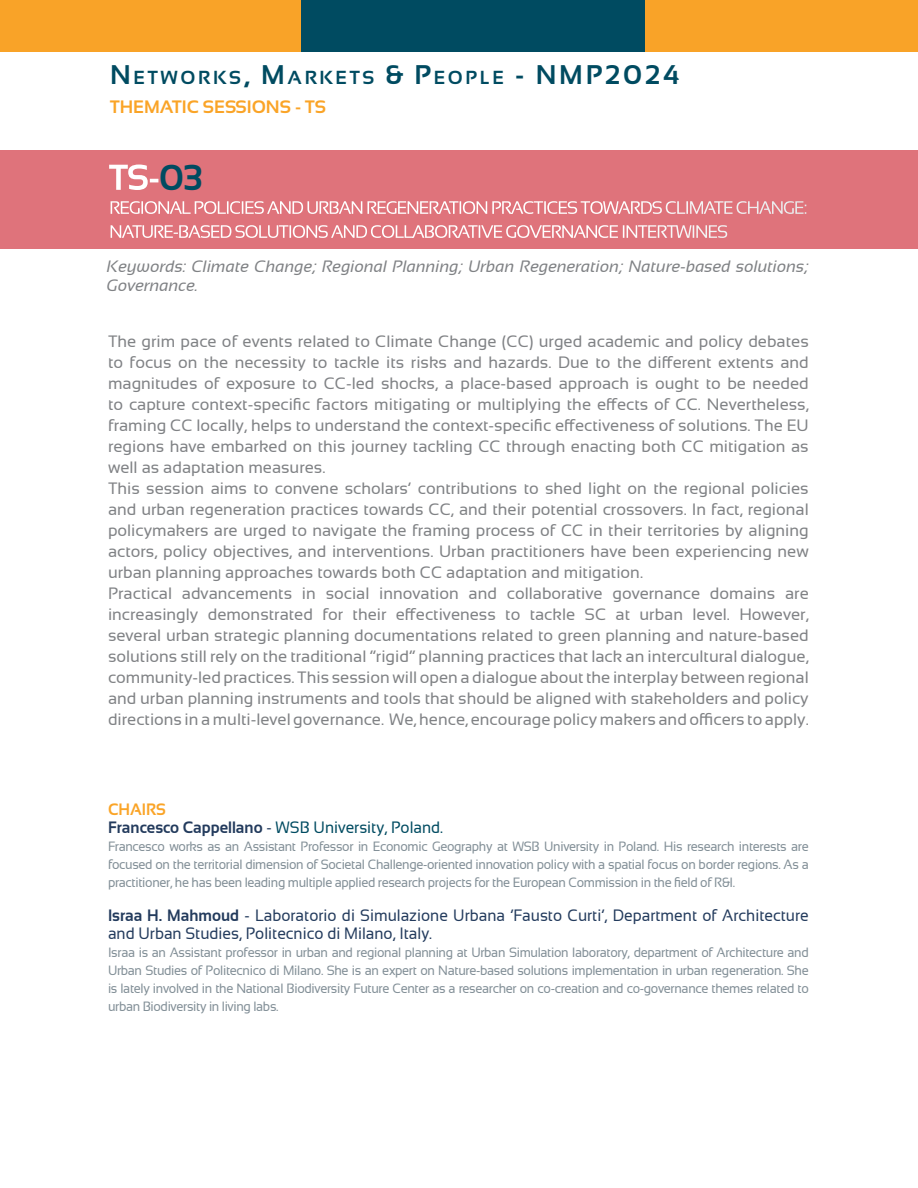
<style>
.page{position:relative;width:918px;height:1188px;background:#fff}
.page>*{position:absolute;margin:0;border:0;box-sizing:border-box;transform-origin:0 0}
.t1{font:700 36px "Sansation";color:#fff}
.t2{font:700 18.9px "Sansation";letter-spacing:.145em;color:#004b61}
.t3{font:18px/24px "Sansation";letter-spacing:-.06em;color:#fff}
.t4{font:700 18px "Sansation";color:#faa427}
.t5{font:16.5px/21px "Sansation";color:#808285;text-align:justify}
.t6{font:16.5px/18px "Sansation";color:#233b5d;scale:.94 1}
.t7{font:italic 16.5px/19.5px "Sansation";color:#808285}
.t8{font:16.5px "Sansation";color:#004b61;scale:.94 1}
.t9{font:700 16.5px "Sansation";color:#faa427;scale:.94 1}
.t10{font:13.5px/18px "Sansation";letter-spacing:-.025em;color:#828f97;text-align:justify;scale:.94 1}
.s1{font-size:27px}
.s2{color:#004b61}
.s3{font-weight:700;color:#233b5d}
.s4{color:#233b5d}
.s5{font-weight:700}
</style>
<div class="page">
<div style="left:0;top:150px;width:918px;height:98px;background:#df737b"></div>
<div style="left:0;top:0;width:302px;height:52px;background:#f9a328"></div>
<div style="left:301px;top:0;width:347px;height:52px;background:#004b61"></div>
<div style="left:645px;top:0;width:273px;height:52px;background:#f9a328"></div>
<p class="t2" style="left:110px;top:67px;width:571px"><span class="s1">N</span>ETWORKS<span class="s1">, M</span>ARKETS <span class="s1">&amp; P</span>EOPLE <span class="s1">- NMP2024</span></p>
<p class="t4" style="left:110px;top:97px;width:217px">THEMATIC SESSIONS - TS</p>
<p class="t1" style="left:109px;top:157px;width:95px">TS-<span class="s2">03</span></p>
<p class="t3" style="left:109px;top:196px;width:700px">REGIONAL POLICIES AND URBAN REGENERATION PRACTICES TOWARDS CLIMATE CHANGE:<br>NATURE-BASED SOLUTIONS AND COLLABORATIVE GOVERNANCE INTERTWINES</p>
<p class="t7" style="left:107px;top:257px;width:703px">Keywords: Climate Change; Regional Planning; Urban Regeneration; Nature-based solutions;<br>Governance.</p>
<p class="t5" style="left:108px;top:330px;width:702px">The grim pace of events related to Climate Change (CC) urged academic and policy debates to focus on the necessity to tackle its risks and hazards. Due to the different extents and magnitudes of exposure to CC-led shocks, a place-based approach is ought to be needed to capture context-specific factors mitigating or multiplying the effects of CC. Nevertheless, framing CC locally, helps to understand the context-specific effectiveness of solutions. The EU regions have embarked on this journey tackling CC through enacting both CC mitigation as well as adaptation measures.</p>
<p class="t5" style="left:108px;top:477px;width:702px">This session aims to convene scholars’ contributions to shed light on the regional policies and urban regeneration practices towards CC, and their potential crossovers. In fact, regional policymakers are urged to navigate the framing process of CC in their territories by aligning actors, policy objectives, and interventions. Urban practitioners have been experiencing new urban planning approaches towards both CC adaptation and mitigation.</p>
<p class="t5" style="left:108px;top:582px;width:702px">Practical advancements in social innovation and collaborative governance domains are increasingly demonstrated for their effectiveness to tackle SC at urban level. However, several urban strategic planning documentations related to green planning and nature-based solutions still rely on the traditional “rigid” planning practices that lack an intercultural dialogue, community-led practices. This session will open a dialogue about the interplay between regional and urban planning instruments and tools that should be aligned with stakeholders and policy directions in a multi-level governance. We, hence, encourage policy makers and officers to apply.</p>
<p class="t9" style="left:108px;top:800px;width:63px">CHAIRS</p>
<p class="t8" style="left:108px;top:818px;width:358px"><span class="s3">Francesco Cappellano</span> <span class="s4">-</span> WSB University, Poland.</p>
<p class="t10" style="left:108px;top:837px;width:747px">Francesco works as an Assistant Professor in Economic Geography at WSB University in Poland. His research interests are focused on the territorial dimension of Societal Challenge-oriented innovation policy with a spatial focus on border regions. As a practitioner, he has been leading multiple applied research projects for the European Commission in the field of R&amp;I.</p>
<p class="t6" style="left:108px;top:907px;width:747px"><span class="s5">Israa H. Mahmoud</span> - Laboratorio di Simulazione Urbana ‘Fausto Curti’, Department of Architecture and Urban Studies, Politecnico di Milano, Italy.</p>
<p class="t10" style="left:108px;top:944px;width:747px">Israa is an Assistant professor in urban and regional planning at Urban Simulation laboratory, department of Architecture and Urban Studies of Politecnico di Milano. She is an expert on Nature-based solutions implementation in urban regeneration. She is lately involved in the National Biodiversity Future Center as a researcher on co-creation and co-governance themes related to urban Biodiversity in living labs.</p>
</div>
